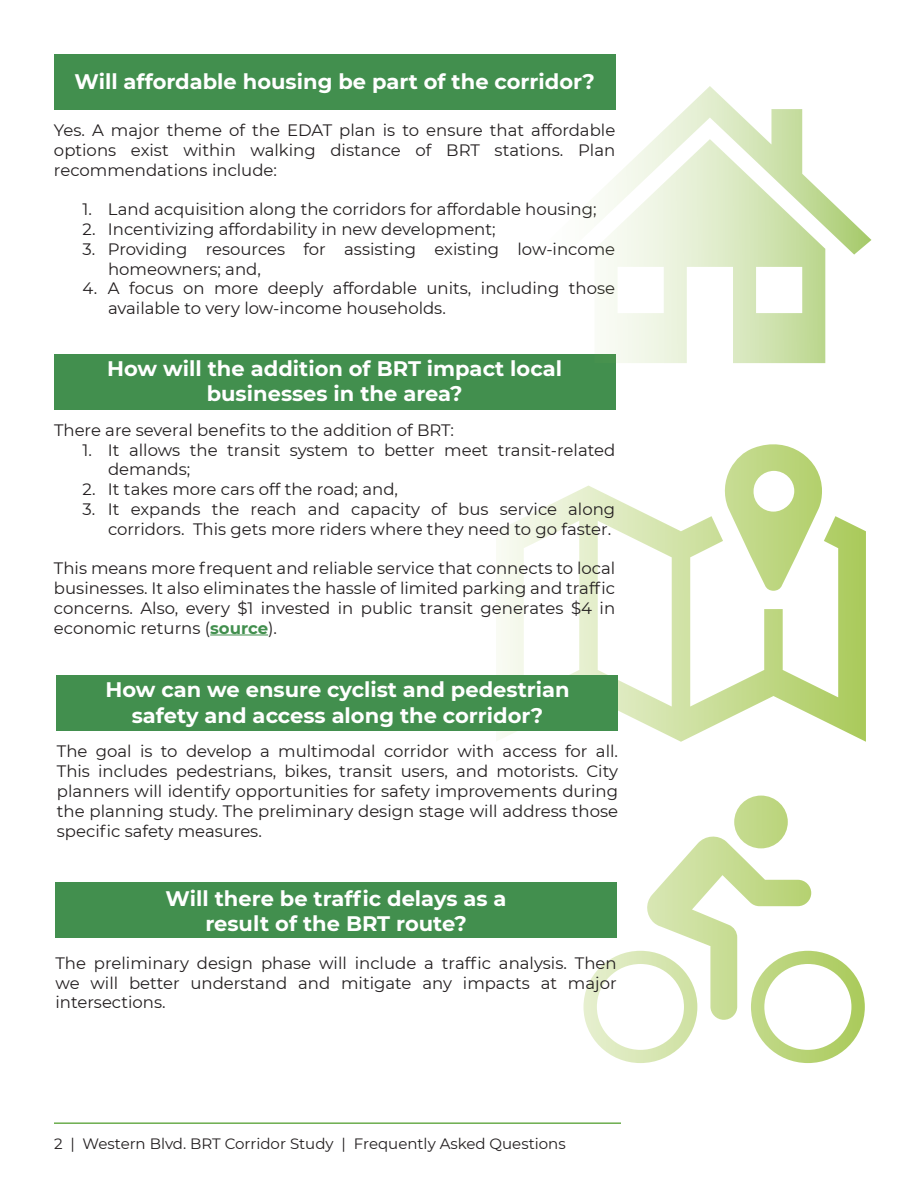
<style>
.page{position:relative;width:918px;height:1188px;background:#fff}
.page>*{position:absolute;margin:0;border:0;box-sizing:border-box;transform-origin:0 0}
.t1{font:700 21px/25.2px "Montserrat";color:#fff;text-align:center}
.t2{font:16.5px/19.8px "Montserrat";color:#231f20;text-align:justify}
.t3{font:15px "Montserrat";color:#231f20}
.s1{font-weight:700;color:#428f4e}
</style>
<div class="page">
<hr style="left:54px;top:1122px;width:567px;height:2px;background:#6cad4d">
<svg style="left:725px;top:444px;width:97px;height:42px"></svg>
<svg style="left:496px;top:486px;width:370px;height:256px"></svg>
<div style="left:734px;top:796px;width:54px;height:52px;background:#c0d886;border-radius:50%"></div>
<svg style="left:583px;top:834px;width:282px;height:229px"></svg>
<div style="left:57px;top:676px;width:561px;height:55px;background:#428f4e"></div>
<div style="left:55px;top:882px;width:562px;height:56px;background:#428f4e"></div>
<div style="left:54px;top:54px;width:561px;height:56px;background:#428f4e"></div>
<div style="left:54px;top:354px;width:561px;height:56px;background:#428f4e"></div>
<hr style="left:210px;top:635px;width:58px;height:1px;background:#428f4e">
<svg style="left:615px;top:86px;width:256px;height:169px"></svg>
<svg style="left:599px;top:139px;width:226px;height:224px"></svg>
<p class="t1" style="left:74px;top:68px;width:522px">Will affordable housing be part of the corridor?</p>
<p class="t2" style="left:54px;top:120px;width:563px">Yes. A major theme of the EDAT plan is to ensure that affordable options exist within walking distance of BRT stations. Plan recommendations include:</p>
<p class="t2" style="left:82px;top:199px;width:516px">1. Land acquisition along the corridors for affordable housing;</p>
<p class="t2" style="left:82px;top:219px;width:415px">2. Incentivizing affordability in new development;</p>
<p class="t2" style="left:108px;top:238px;width:509px;text-indent:-26px">3. Providing resources for assisting existing low-income homeowners; and,</p>
<p class="t2" style="left:108px;top:278px;width:509px;text-indent:-26px">4. A focus on more deeply affordable units, including those available to very low-income households.</p>
<p class="t1" style="left:107px;top:355px;width:456px">How will the addition of BRT impact local businesses in the area?</p>
<p class="t2" style="left:54px;top:419px;width:402px">There are several benefits to the addition of BRT:</p>
<p class="t2" style="left:108px;top:439px;width:509px;text-indent:-26px">1. It allows the transit system to better meet transit-related demands;</p>
<p class="t2" style="left:82px;top:479px;width:317px">2. It takes more cars off the road; and,</p>
<p class="t2" style="left:82px;top:499px;width:534px;text-align:right">3. It expands the reach and capacity of bus service along corridors. This gets more riders where they need to go faster.</p>
<p class="t2" style="left:54px;top:558px;width:563px">This means more frequent and reliable service that connects to local businesses. It also eliminates the hassle of limited parking and traffic concerns. Also, every $1 invested in public transit generates $4 in economic returns (<span class="s1">source</span>).</p>
<p class="t1" style="left:105px;top:676px;width:466px">How can we ensure cyclist and pedestrian safety and access along the corridor?</p>
<p class="t2" style="left:57px;top:741px;width:563px">The goal is to develop a multimodal corridor with access for all.<br>This includes pedestrians, bikes, transit users, and motorists. City planners will identify opportunities for safety improvements during the planning study. The preliminary design stage will address those specific safety measures.</p>
<p class="t1" style="left:166px;top:885px;width:342px">Will there be traffic delays as a result of the BRT route?</p>
<p class="t2" style="left:55px;top:952px;width:563px">The preliminary design phase will include a traffic analysis. Then we will better understand and mitigate any impacts at major intersections.</p>
<p class="t3" style="left:54px;top:1133px;width:513px">2 | Western Blvd. BRT Corridor Study | Frequently Asked Questions</p>
</div>
